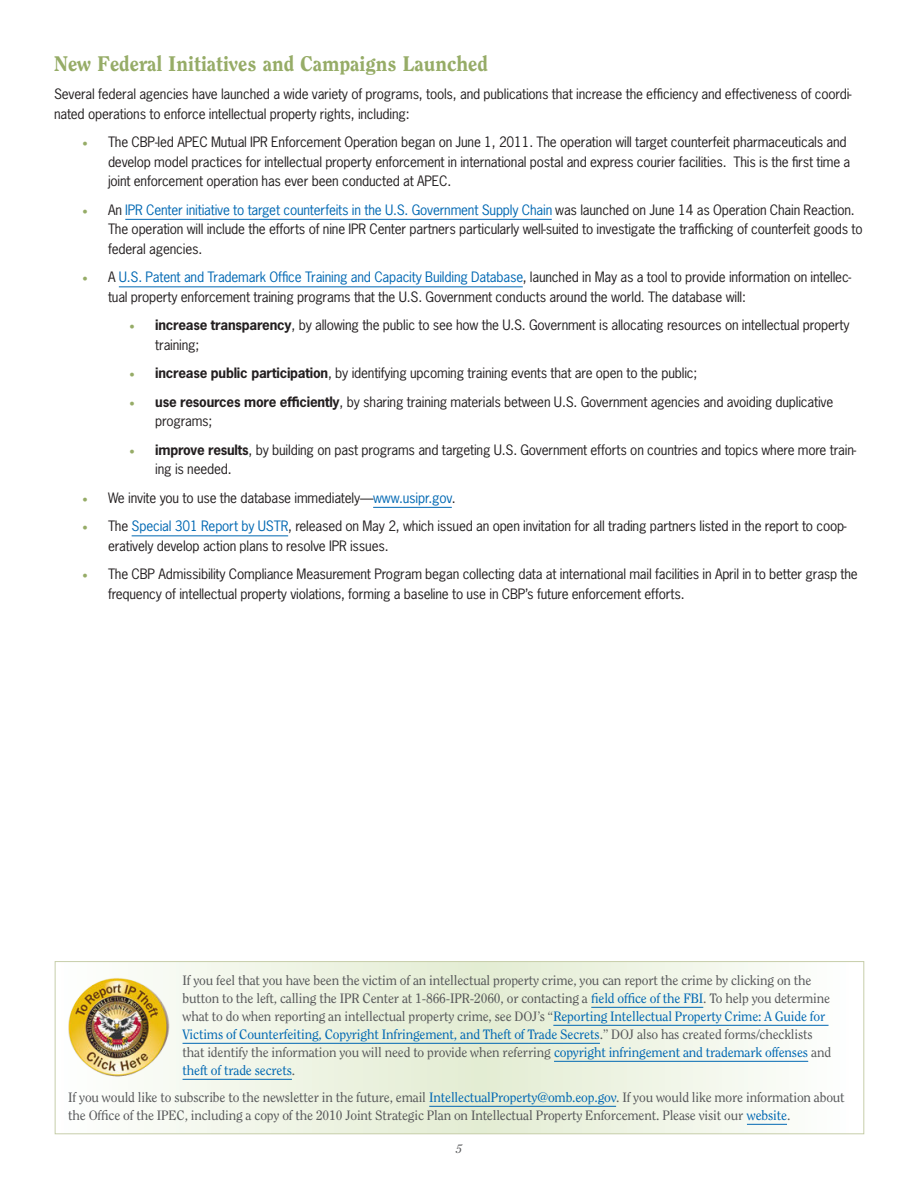
<style>
.page{position:relative;width:918px;height:1188px;background:#fff}
.page>*{position:absolute;margin:0;border:0;box-sizing:border-box;transform-origin:0 0}
.Green_Header{font:800 21px "Clearface Std";color:#96ac67}
.Box_Text{font:13.5px/18px "Clearface Std";letter-spacing:-.015em;color:#57585a}
.Text_Bulleted{font:13.5px/19.5px "News Gothic Std";letter-spacing:-.015em;color:#221e1f}
.Text_Bulleted-2{font:13.5px/19.5px "News Gothic Std";letter-spacing:-.015em;color:#231f20}
.Text_Bulleted_2{font:13.5px/19.5px "News Gothic Std";letter-spacing:-.015em;color:#231f20}
.Text{font:13.5px/19.5px "News Gothic Std";letter-spacing:-.015em;color:#231f20}
.t1{font:italic 12px "Clearface Std";color:#57585a}
.s1{font-family:"Bell Centennial Std Sub Capt";color:#96ac67}
.s2{color:#0168b3}
.s3{font-weight:700}
.s4{color:#231f20}
</style>
<div class="page">
<svg style="left:144px;top:963px;width:685px;height:169px"></svg>
<hr style="left:591px;top:1007px;width:112px;height:1px;background:#0168b3">
<hr style="left:553px;top:1025px;width:276px;height:1px;background:#0168b3">
<hr style="left:183px;top:1043px;width:417px;height:1px;background:#0168b3">
<hr style="left:554px;top:1061px;width:254px;height:1px;background:#0168b3">
<hr style="left:183px;top:1079px;width:109px;height:1px;background:#0168b3">
<hr style="left:429px;top:1106px;width:187px;height:1px;background:#0168b3">
<hr style="left:747px;top:1124px;width:40px;height:1px;background:#0168b3">
<div style="left:55px;top:961px;width:809px;height:173px;border:1px solid #c7ceaa"></div>
<img style="left:68px;top:973px;width:101px;height:105px">
<hr style="left:125px;top:219px;width:427px;height:1px;background:#0168b3">
<hr style="left:119px;top:287px;width:404px;height:1px;background:#0168b3">
<hr style="left:373px;top:507px;width:79px;height:1px;background:#0168b3">
<hr style="left:132px;top:536px;width:156px;height:1px;background:#0168b3">
<p class="Green_Header" style="left:54px;top:51px;width:435px">New Federal Initiatives and Campaigns Launched</p>
<p class="Text" style="left:54px;top:84px;width:799px">Several federal agencies have launched a wide variety of programs, tools, and publications that increase the efficiency and effectiveness of coordi&shy;nated operations to enforce intellectual property rights, including:</p>
<p class="Text_Bulleted" style="left:108px;top:132px;width:744px;text-indent:-27px"><span class="s1">•</span> The CBP-led APEC Mutual IPR Enforcement Operation began on June 1, 2011. The operation will target counterfeit pharmaceuticals and develop model practices for intellectual property enforcement in international postal and express courier facilities. This is the first time a joint enforcement operation has ever been conducted at APEC.</p>
<p class="Text_Bulleted-2" style="left:108px;top:200px;width:756px;text-indent:-27px"><span class="s1">•</span> An <span class="s2">IPR Center initiative to target counterfeits in the U.S. Government Supply Chain</span> was launched on June 14 as Operation Chain Reaction.<br>The operation will include the efforts of nine IPR Center partners particularly well-suited to investigate the trafficking of counterfeit goods to federal agencies.</p>
<p class="Text_Bulleted-2" style="left:108px;top:267px;width:745px;text-indent:-27px"><span class="s1">•</span> A <span class="s2">U.S. Patent and Trademark Office Training and Capacity Building Database</span>, launched in May as a tool to provide information on intellec&shy;tual property enforcement training programs that the U.S. Government conducts around the world. The database will:</p>
<p class="Text_Bulleted_2" style="left:155px;top:315px;width:696px;text-indent:-27px"><span class="s1">•</span> <span class="s3">increase transparency</span>, by allowing the public to see how the U.S. Government is allocating resources on intellectual property training;</p>
<p class="Text_Bulleted_2" style="left:128px;top:363px;width:571px"><span class="s1">•</span> <span class="s3">increase public participation</span>, by identifying upcoming training events that are open to the public;</p>
<p class="Text_Bulleted_2" style="left:155px;top:392px;width:680px;text-indent:-27px"><span class="s1">•</span> <span class="s3">use resources more efficiently</span>, by sharing training materials between U.S. Government agencies and avoiding duplicative programs;</p>
<p class="Text_Bulleted_2" style="left:155px;top:440px;width:702px;text-indent:-27px"><span class="s1">•</span> <span class="s3">improve results</span>, by building on past programs and targeting U.S. Government efforts on countries and topics where more train&shy;ing is needed.</p>
<p class="Text_Bulleted-2" style="left:81px;top:488px;width:376px"><span class="s1">•</span> We invite you to use the database immediately—<span class="s2">www.usipr.gov</span>.</p>
<p class="Text_Bulleted" style="left:108px;top:516px;width:740px;text-indent:-27px"><span class="s1">•</span> <span class="s4">The</span> <span class="s2">Special 301 Report by USTR</span><span class="s4">, released on May 2, which issued an open invitation for</span> all trading partners listed in the report to coop&shy;eratively develop action plans to resolve IPR issues.</p>
<p class="Text_Bulleted" style="left:108px;top:564px;width:751px;text-indent:-27px"><span class="s1">•</span> The CBP Admissibility Compliance Measurement Program began collecting data at international mail facilities in April in to better grasp the frequency of intellectual property violations, forming a baseline to use in CBP’s future enforcement efforts.</p>
<p class="Box_Text" style="left:183px;top:971px;width:650px">If you feel that you have been the victim of an intellectual property crime, you can report the crime by clicking on the button to the left, calling the IPR Center at 1-866-IPR-2060, or contacting a <span class="s2">field office of the FBI</span>. To help you determine what to do when reporting an intellectual property crime, see DOJ’s “<span class="s2">Reporting Intellectual Property Crime: A Guide for Victims of Counterfeiting, Copyright Infringement, and Theft of Trade Secrets</span>.” DOJ also has created forms/checklists that identify the information you will need to provide when referring <span class="s2">copyright infringement and trademark offenses</span> and <span class="s2">theft of trade secrets</span>.</p>
<p class="Box_Text" style="left:68px;top:1088px;width:778px">If you would like to subscribe to the newsletter in the future, email <span class="s2">IntellectualProperty@omb.eop.gov</span>. If you would like more information about the Office of the IPEC, including a copy of the 2010 Joint Strategic Plan on Intellectual Property Enforcement. Please visit our <span class="s2">website</span>.</p>
<p class="t1" style="left:456px;top:1141px;width:7px">5</p>
</div>
